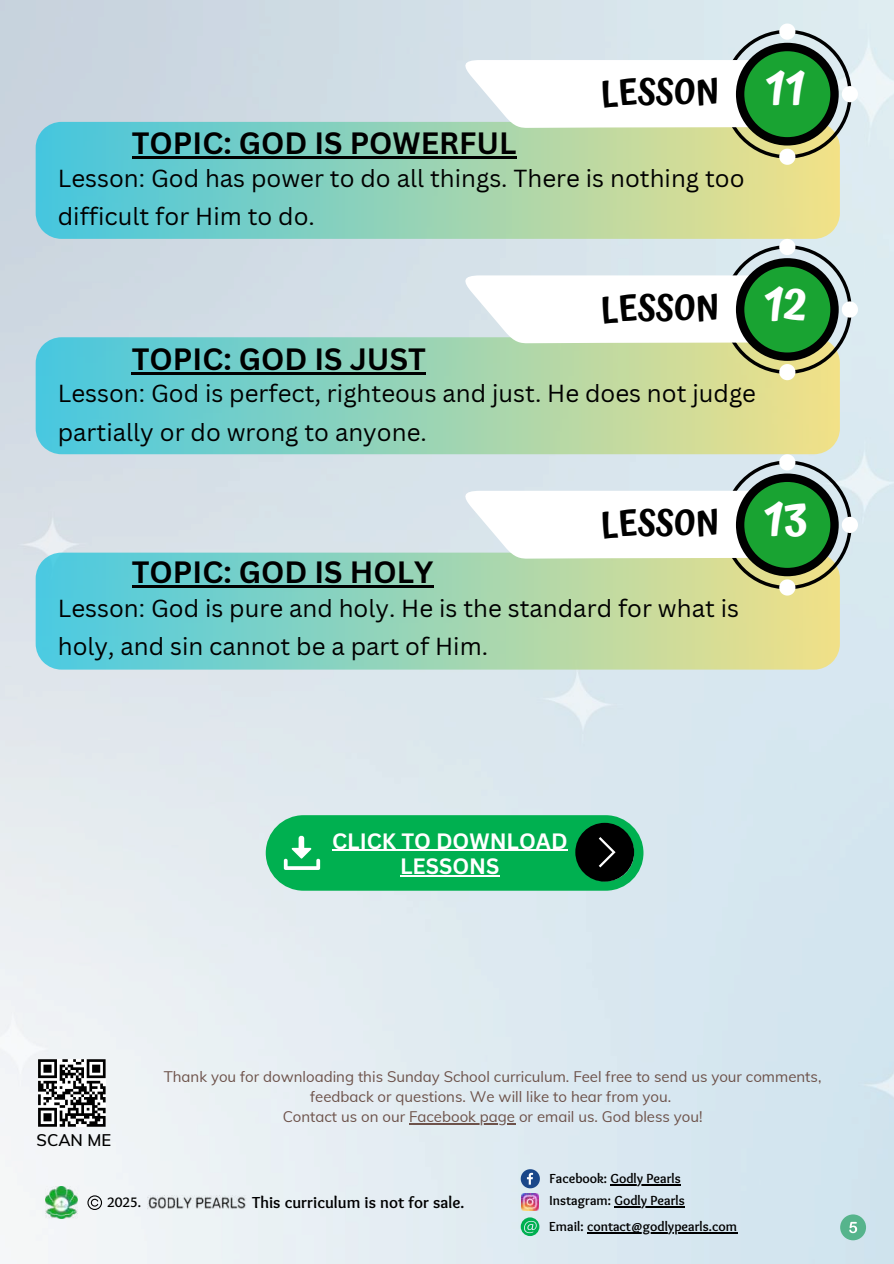
<style>
.page{position:relative;width:894px;height:1264px;background:#fff}
.page>*{position:absolute;margin:0;border:0;box-sizing:border-box;transform-origin:0 0}
.t1{font:600 34.5px "Atma";color:#000}
.t2{font:700 30px "Canva Sans";color:#000}
.t3{font:24px/38.2px "Canva Sans";color:#000}
.t4{font:700 21.6px/25.8px "Canva Sans";color:#fff;text-align:center}
.t5{font:700 16.65px "Sukar";color:#000}
.t6{font:600 16.5px "Muli";color:#000}
.t7{font:15px/20.2px "Muli";color:#6d524a;text-align:center}
.t8{font:700 14.25px "Sukar";color:#000}
.t9{font:700 13.65px/22.4px "Sukar";color:#000}
.s1{font-size:46.5px;color:#fff}
</style>
<div class="page">
<img style="left:0;top:0;width:893px;height:1263px">
<svg style="left:87px;top:1195px;width:15px;height:14px"></svg>
<img style="left:147px;top:1195px;width:99px;height:14px">
<img style="left:46px;top:1186px;width:31px;height:32px">
<svg style="left:520px;top:1217px;width:19px;height:18px"></svg>
<hr style="left:587px;top:1232px;width:149px;height:1px;background:#000">
<svg style="left:520px;top:1169px;width:19px;height:19px"></svg>
<hr style="left:610px;top:1184px;width:70px;height:1px;background:#000">
<img style="left:521px;top:1193px;width:17px;height:17px">
<hr style="left:614px;top:1206px;width:70px;height:1px;background:#000">
<div style="left:839px;top:1214px;width:26px;height:26px;background:#56b48c;border-radius:50%"></div>
<svg style="left:849px;top:1221px;width:7px;height:12px"></svg>
<svg style="left:38px;top:1059px;width:68px;height:67px"></svg>
<hr style="left:87px;top:1123px;width:19px;height:3px;background:#000">
<hr style="left:409px;top:1123px;width:106px;height:1px;background:#6d524a">
<svg style="left:36px;top:122px;width:803px;height:117px;background:#92d2b7"></svg>
<svg style="left:461px;top:24px;width:396px;height:141px"></svg>
<hr style="left:132px;top:156px;width:384px;height:3px;background:#000">
<svg style="left:36px;top:337px;width:803px;height:117px;background:#93d2b7"></svg>
<svg style="left:461px;top:239px;width:396px;height:141px"></svg>
<hr style="left:132px;top:372px;width:294px;height:2px;background:#000">
<svg style="left:36px;top:552px;width:803px;height:117px;background:#94d3b8"></svg>
<svg style="left:461px;top:454px;width:396px;height:141px"></svg>
<hr style="left:132px;top:585px;width:301px;height:2px;background:#000">
<div style="left:266px;top:815px;width:377px;height:75px;background:#00b050;border-radius:38px"></div>
<svg style="left:577px;top:824px;width:57px;height:57px"></svg>
<svg style="left:284px;top:835px;width:36px;height:35px"></svg>
<hr style="left:332px;top:849px;width:235px;height:1px;background:#fff">
<hr style="left:400px;top:875px;width:99px;height:1px;background:#fff">
<h1 class="t1" style="left:600px;top:68px;width:206px">LESSON <span class="s1">11</span></h1>
<p class="t2" style="left:132px;top:125px;width:386px">TOPIC: GOD IS POWERFUL</p>
<p class="t3" style="left:58px;top:159px;width:688px">Lesson: God has power to do all things. There is nothing too difficult for Him to do.</p>
<h1 class="t1" style="left:600px;top:283px;width:208px">LESSON <span class="s1">12</span></h1>
<p class="t2" style="left:132px;top:341px;width:295px">TOPIC: GOD IS JUST</p>
<p class="t3" style="left:58px;top:375px;width:699px">Lesson: God is perfect, righteous and just. He does not judge partially or do wrong to anyone.</p>
<h1 class="t1" style="left:600px;top:498px;width:208px">LESSON <span class="s1">13</span></h1>
<p class="t2" style="left:132px;top:554px;width:303px">TOPIC: GOD IS HOLY</p>
<p class="t3" style="left:58px;top:589px;width:682px">Lesson: God is pure and holy. He is the standard for what is holy, and sin cannot be a part of Him.</p>
<p class="t4" style="left:332px;top:828px;width:237px">CLICK TO DOWNLOAD<br>LESSONS</p>
<p class="t6" style="left:37px;top:1128px;width:76px">SCAN ME</p>
<p class="t7" style="left:164px;top:1065px;width:659px">Thank you for downloading this Sunday School curriculum. Feel free to send us your comments, feedback or questions. We will like to hear from you.<br>Contact us on our Facebook page or email us. God bless you!</p>
<p class="t8" style="left:107px;top:1194px;width:35px">2025.</p>
<p class="t5" style="left:252px;top:1192px;width:214px">This curriculum is not for sale.</p>
<p class="t9" style="left:549px;top:1168px;width:137px">Facebook: Godly Pearls<br>Instagram: Godly Pearls</p>
<p class="t9" style="left:549px;top:1216px;width:189px">Email: contact@godlypearls.com</p>
</div>
